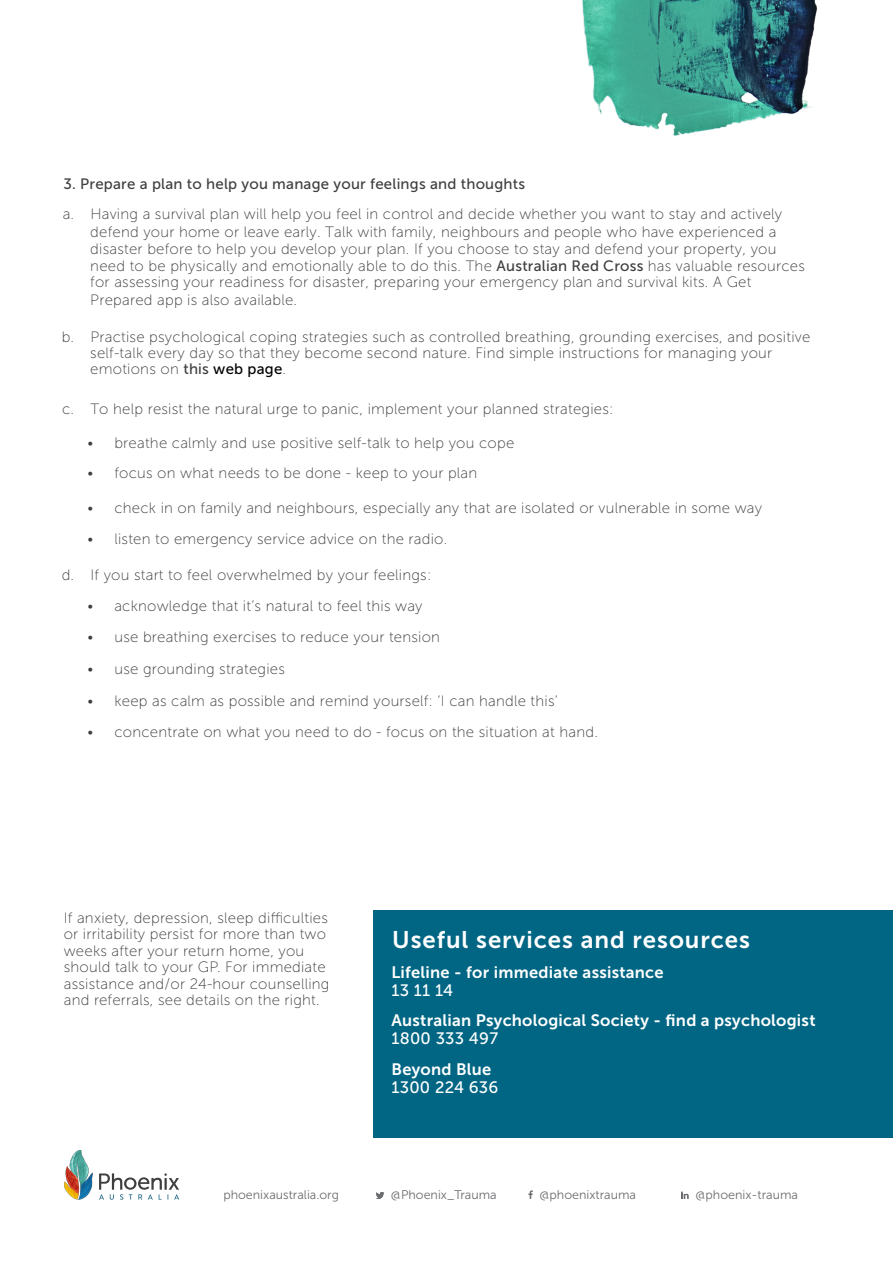
<style>
.page{position:relative;width:893px;height:1263px;background:#fff}
.page>*{position:absolute;margin:0;border:0;box-sizing:border-box;transform-origin:0 0}
.t1{font:24px "Museo Sans 700";letter-spacing:.04em;color:#fff}
.t2{font:16.5px/18px "Museo Sans 700";letter-spacing:.015em;color:#fff}
.Body_copy{font:15px/16.5px "Museo Sans 100";letter-spacing:.015em;color:#3e3e3f}
.Body_copy-2{font:15px "Museo Sans 500";letter-spacing:.015em;color:#3e3e3f}
.t3{font:12.45px "Museo Sans 300";color:#6c6d70}
.s1{font-family:"Museo Sans 500"}
.s2{font-family:"Museo Sans 500";color:#000}
</style>
<div class="page">
<img style="left:582px;top:0;width:236px;height:136px">
<svg style="left:376px;top:1192px;width:8px;height:7px"></svg>
<svg style="left:528px;top:1190px;width:5px;height:9px"></svg>
<svg style="left:681px;top:1191px;width:8px;height:8px"></svg>
<img style="left:64px;top:1150px;width:29px;height:50px">
<svg style="left:99px;top:1173px;width:80px;height:27px"></svg>
<div style="left:374px;top:910px;width:519px;height:227px;background:#006684"></div>
<p class="Body_copy-2" style="left:63px;top:175px;width:463px">3. Prepare a plan to help you manage your feelings and thoughts</p>
<p class="Body_copy" style="left:90px;top:206px;width:716px;line-height:17.1px;text-indent:-28px">a. Having a survival plan will help you feel in control and decide whether you want to stay and actively defend your home or leave early. Talk with family, neighbours and people who have experienced a disaster before to help you develop your plan. If you choose to stay and defend your property, you need to be physically and emotionally able to do this. The <span class="s1">Australian Red Cross</span> has valuable resources for assessing your readiness for disaster, preparing your emergency plan and survival kits. A Get Prepared app is also available.</p>
<p class="Body_copy" style="left:90px;top:329px;width:722px;text-indent:-29px">b. Practise psychological coping strategies such as controlled breathing, grounding exercises, and positive self-talk every day so that they become second nature. Find simple instructions for managing your emotions on <span class="s1">this</span> <span class="s2">web page</span>.</p>
<p class="Body_copy" style="left:62px;top:401px;width:553px">c. To help resist the natural urge to panic, implement your planned strategies:</p>
<p class="Body_copy" style="left:87px;top:434px;width:428px">• breathe calmly and use positive self-talk to help you cope</p>
<p class="Body_copy" style="left:87px;top:465px;width:391px">• focus on what needs to be done - keep to your plan</p>
<p class="Body_copy" style="left:87px;top:500px;width:676px">• check in on family and neighbours, especially any that are isolated or vulnerable in some way</p>
<p class="Body_copy" style="left:87px;top:530px;width:361px">• listen to emergency service advice on the radio.</p>
<p class="Body_copy" style="left:62px;top:567px;width:371px">d. If you start to feel overwhelmed by your feelings:</p>
<p class="Body_copy" style="left:87px;top:598px;width:337px">• acknowledge that it’s natural to feel this way</p>
<p class="Body_copy" style="left:87px;top:629px;width:354px">• use breathing exercises to reduce your tension</p>
<p class="Body_copy" style="left:87px;top:661px;width:199px">• use grounding strategies</p>
<p class="Body_copy" style="left:87px;top:693px;width:472px">• keep as calm as possible and remind yourself: ‘I can handle this’</p>
<p class="Body_copy" style="left:87px;top:723px;width:512px">• concentrate on what you need to do - focus on the situation at hand.</p>
<p class="Body_copy" style="left:64px;top:909px;width:267px">If anxiety, depression, sleep difficulties or irritability persist for more than two weeks after your return home, you should talk to your GP. For immediate assistance and/or 24-hour counselling and referrals, see details on the right.</p>
<p class="t1" style="left:392px;top:926px;width:359px">Useful services and resources</p>
<p class="t2" style="left:391px;top:963px;width:274px">Lifeline - for immediate assistance<br><span class="s1">13 11 14</span></p>
<p class="t2" style="left:391px;top:1012px;width:426px">Australian Psychological Society - find a psychologist<br><span class="s1">1800 333 497</span></p>
<p class="t2" style="left:391px;top:1060px;width:108px">Beyond Blue<br><span class="s1">1300 224 636</span></p>
<p class="t3" style="left:223px;top:1188px;width:117px">phoenixaustralia.org</p>
<p class="t3" style="left:391px;top:1188px;width:107px">@Phoenix_Trauma</p>
<p class="t3" style="left:539px;top:1188px;width:98px">@phoenixtrauma</p>
<p class="t3" style="left:695px;top:1188px;width:104px">@phoenix-trauma</p>
</div>
